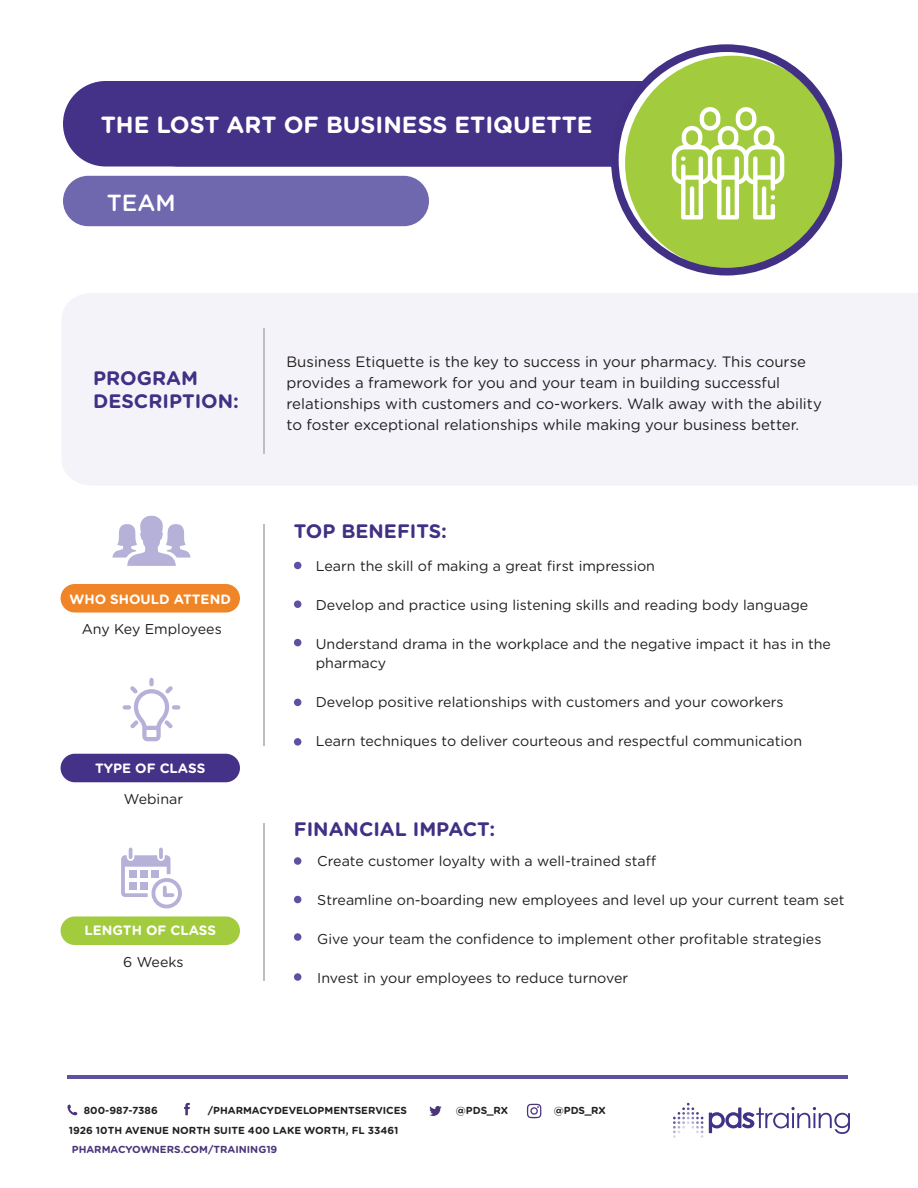
<style>
.page{position:relative;width:918px;height:1188px;background:#fff}
.page>*{position:absolute;margin:0;border:0;box-sizing:border-box;transform-origin:0 0}
.t1{font:700 23.4px "Gotham Rounded";color:#fff}
.t2{font:500 23.25px "Gotham Rounded";color:#fff}
.t3{font:700 19.5px/23.4px "Gotham Rounded";color:#413084}
.t4{font:15px/21px "Gotham Rounded";color:#231f20}
.t5{font:14.25px/19.5px "Gotham Rounded";color:#231f20}
.t6{font:700 13.5px "Gotham Rounded";color:#fff}
.t7{font:700 10.2px "Gotham Rounded";color:#231f20}
.t8{font:700 10.2px "Gotham Rounded";color:#4b3579}
</style>
<div class="page">
<div style="left:63px;top:81px;width:621px;height:85px;background:#433287;border-radius:43px"></div>
<div style="left:62px;top:293px;width:856px;height:192px;background:#f4f3f9"></div>
<div style="left:294px;top:562px;width:7px;height:7px;background:#5f50a1;border-radius:50%"></div>
<div style="left:294px;top:600px;width:7px;height:8px;background:#5f50a1;border-radius:50%"></div>
<div style="left:294px;top:639px;width:7px;height:7px;background:#5f50a1;border-radius:50%"></div>
<div style="left:294px;top:699px;width:7px;height:7px;background:#5f50a1;border-radius:50%"></div>
<div style="left:294px;top:738px;width:7px;height:8px;background:#5f50a1;border-radius:50%"></div>
<div style="left:294px;top:857px;width:7px;height:8px;background:#5f50a1;border-radius:50%"></div>
<div style="left:294px;top:896px;width:7px;height:7px;background:#5f50a1;border-radius:50%"></div>
<div style="left:294px;top:933px;width:7px;height:8px;background:#5f50a1;border-radius:50%"></div>
<div style="left:294px;top:973px;width:7px;height:8px;background:#5f50a1;border-radius:50%"></div>
<svg style="left:184px;top:1103px;width:6px;height:12px"></svg>
<svg style="left:429px;top:1106px;width:13px;height:10px"></svg>
<svg style="left:68px;top:1104px;width:10px;height:11px"></svg>
<svg style="left:527px;top:1104px;width:14px;height:14px"></svg>
<hr style="left:263px;top:524px;width:2px;height:222px;background:#bcbec0">
<svg style="left:112px;top:516px;width:79px;height:50px"></svg>
<hr style="left:263px;top:823px;width:2px;height:158px;background:#bcbec0">
<hr style="left:68px;top:1076px;width:780px;height:3px;background:#5f50a1">
<svg style="left:673px;top:1103px;width:30px;height:35px"></svg>
<svg style="left:709px;top:1107px;width:141px;height:27px"></svg>
<div style="left:63px;top:176px;width:366px;height:50px;background:#7068af;border-radius:25px"></div>
<svg style="left:611px;top:44px;width:231px;height:232px;fill:#a2cc3e"></svg>
<hr style="left:263px;top:328px;width:2px;height:126px;background:#bcbec0">
<svg style="left:123px;top:678px;width:57px;height:63px"></svg>
<svg style="left:121px;top:848px;width:61px;height:60px"></svg>
<svg style="left:672px;top:107px;width:112px;height:112px"></svg>
<div style="left:61px;top:584px;width:179px;height:29px;background:#f08527;border-radius:14px"></div>
<div style="left:61px;top:754px;width:179px;height:28px;background:#433287;border-radius:14px"></div>
<div style="left:61px;top:916px;width:179px;height:29px;background:#a2cc3e;border-radius:14px"></div>
<h1 class="t1" style="left:101px;top:115px;width:493px">THE LOST ART OF BUSINESS ETIQUETTE</h1>
<h2 class="t2" style="left:107px;top:192px;width:70px">TEAM</h2>
<h3 class="t3" style="left:93px;top:367px;width:147px">PROGRAM<br>DESCRIPTION:</h3>
<p class="t6" style="left:70px;top:594px;width:163px">WHO SHOULD ATTEND</p>
<p class="t5" style="left:82px;top:620px;width:142px">Any Key Employees</p>
<p class="t6" style="left:95px;top:762px;width:112px">TYPE OF CLASS</p>
<p class="t5" style="left:124px;top:790px;width:61px">Webinar</p>
<p class="t6" style="left:84px;top:924px;width:133px">LENGTH OF CLASS</p>
<p class="t5" style="left:123px;top:953px;width:62px">6 Weeks</p>
<p class="t4" style="left:286px;top:352px;width:537px">Business Etiquette is the key to success in your pharmacy. This course provides a framework for you and your team in building successful relationships with customers and co-workers. Walk away with the ability to foster exceptional relationships while making your business better.</p>
<h3 class="t3" style="left:294px;top:520px;width:155px">TOP BENEFITS:</h3>
<p class="t5" style="left:316px;top:557px;width:341px">Learn the skill of making a great first impression</p>
<p class="t5" style="left:316px;top:596px;width:494px">Develop and practice using listening skills and reading body language</p>
<p class="t5" style="left:316px;top:635px;width:517px">Understand drama in the workplace and the negative impact it has in the pharmacy</p>
<p class="t5" style="left:316px;top:693px;width:469px">Develop positive relationships with customers and your coworkers</p>
<p class="t5" style="left:316px;top:732px;width:488px">Learn techniques to deliver courteous and respectful communication</p>
<h3 class="t3" style="left:294px;top:818px;width:203px">FINANCIAL IMPACT:</h3>
<p class="t5" style="left:317px;top:851px;width:341px">Create customer loyalty with a well-trained staff</p>
<p class="t5" style="left:317px;top:890px;width:529px">Streamline on-boarding new employees and level up your current team set</p>
<p class="t5" style="left:317px;top:929px;width:506px">Give your team the confidence to implement other profitable strategies</p>
<p class="t5" style="left:317px;top:968px;width:312px">Invest in your employees to reduce turnover</p>
<p class="t7" style="left:84px;top:1106px;width:75px">800-987-7386</p>
<p class="t7" style="left:208px;top:1106px;width:201px">/PHARMACYDEVELOPMENTSERVICES</p>
<p class="t7" style="left:456px;top:1106px;width:53px">@PDS_RX</p>
<p class="t7" style="left:554px;top:1106px;width:53px">@PDS_RX</p>
<p class="t7" style="left:69px;top:1125px;width:331px">1926 10TH AVENUE NORTH SUITE 400 LAKE WORTH, FL 33461</p>
<p class="t8" style="left:72px;top:1145px;width:207px">PHARMACYOWNERS.COM/TRAINING19</p>
</div>
